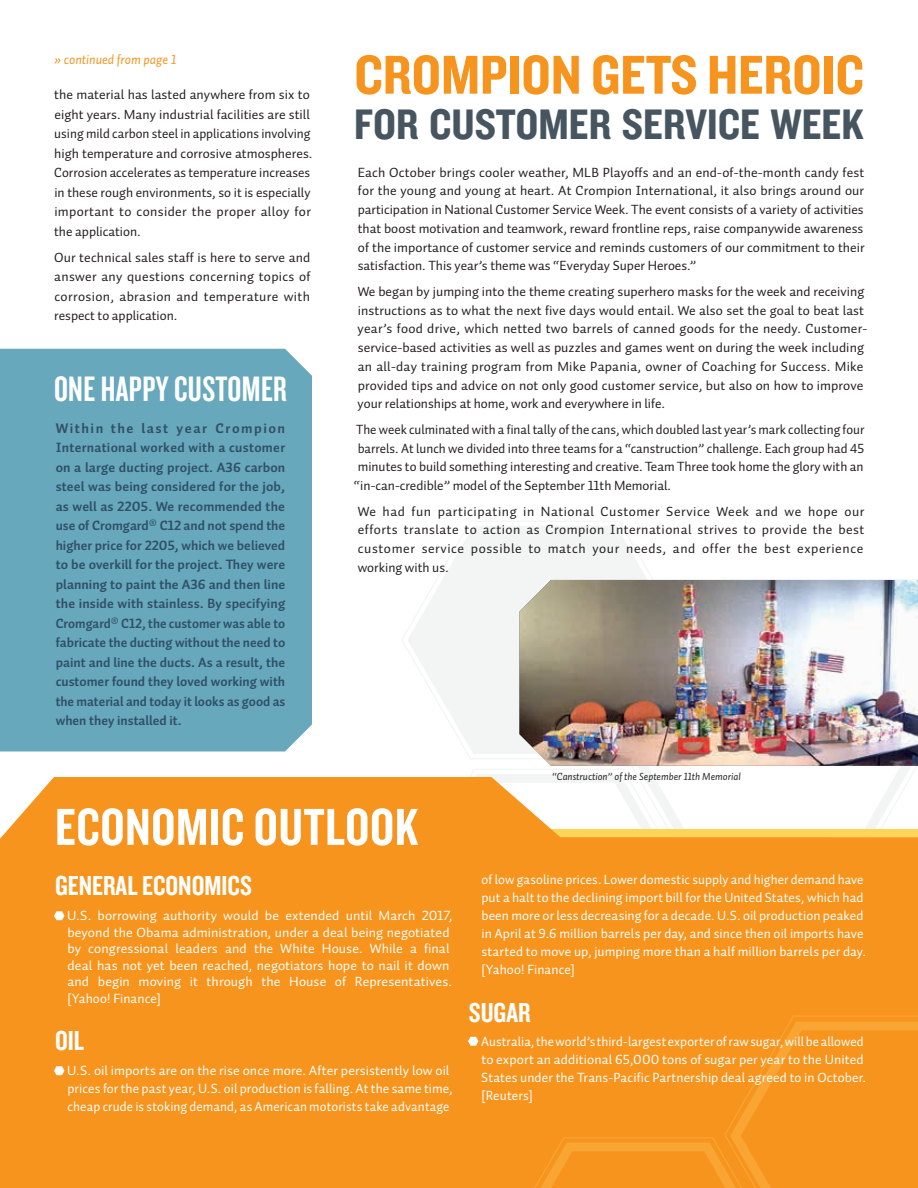
<style>
.page{position:relative;width:918px;height:1188px;background:#fff}
.page>*{position:absolute;margin:0;border:0;box-sizing:border-box;transform-origin:0 0}
.t1{font:56.7px "Knockout HTF50 Welterweight";color:#f7941d}
.t2{font:54px "Knockout HTF49 Liteweight";letter-spacing:.01em;color:#fff}
.t3{font:44.25px "Knockout HTF50 Welterweight";color:#465560}
.t4{font:36.75px "Knockout HTF48 Featherweight";letter-spacing:.01em;color:#fff}
.t5{font:28.5px "Knockout HTF49 Liteweight";color:#fff}
.t6{font:13.95px "Auto 1 Bold LF";letter-spacing:.105em;color:#305066}
.t7{font:13.5px/18.8px "Auto 1 Regular LF";letter-spacing:.005em;color:#231f20;text-align:justify}
.t8{font:13.5px/18px "Auto 1 Regular LF";letter-spacing:.005em;color:#fff}
.t9{font:13.5px/19.5px "Auto 1 Bold LF";color:#305066;text-align:justify}
.t10{font:13.5px "Auto 1 Italic LF";color:#f7941d}
.t11{font:10.5px "Auto 1 Italic LF";color:#231f20}
</style>
<div class="page">
<svg style="left:470px;top:769px;width:158px;height:8px"></svg>
<svg style="left:402px;top:521px;width:286px;height:238px;fill:#f3f4f4"></svg>
<svg style="left:0;top:777px;width:918px;height:411px;background:#f79c2e"></svg>
<svg style="left:495px;top:1015px;width:423px;height:173px;background:#f7951e"></svg>
<svg style="left:54px;top:911px;width:11px;height:9px"></svg>
<svg style="left:54px;top:1066px;width:11px;height:9px"></svg>
<svg style="left:468px;top:1037px;width:11px;height:9px"></svg>
<div style="left:0;top:349px;width:312px;height:403px;background:#67a8bd"></div>
<img style="left:519px;top:580px;width:399px;height:186px">
<p class="t10" style="left:54px;top:51px;width:124px">» continued from page 1</p>
<p class="t7" style="left:54px;top:85px;width:260px;line-height:19.5px;text-align:left">the material has lasted anywhere from six to eight years. Many industrial facilities are still using mild carbon steel in applications involving high temperature and corrosive atmospheres.<br>Corrosion accelerates as temperature increases in these rough environments, so it is especially important to consider the proper alloy for the application.</p>
<p class="t7" style="left:54px;top:248px;width:258px;line-height:19.5px">Our technical sales staff is here to serve and answer any questions concerning topics of corrosion, abrasion and temperature with respect to application.</p>
<h3 class="t4" style="left:54px;top:370px;width:234px">ONE HAPPY CUSTOMER</h3>
<p class="t6" style="left:56px;top:419px;width:231px">Within the last year Crompion</p>
<p class="t9" style="left:56px;top:438px;width:231px">International worked with a customer on a large ducting project. A36 carbon steel was being considered for the job, as well as 2205. We recommended the use of Cromgard® C12 and not spend the higher price for 2205, which we believed to be overkill for the project. They were planning to paint the A36 and then line the inside with stainless. By specifying Cromgard® C12, the customer was able to fabricate the ducting without the need to paint and line the ducts. As a result, the customer found they loved working with the material and today it looks as good as when they installed it.</p>
<h1 class="t1" style="left:354px;top:45px;width:511px">CROMPION GETS HEROIC</h1>
<h3 class="t3" style="left:354px;top:101px;width:511px">FOR CUSTOMER SERVICE WEEK</h3>
<p class="t7" style="left:358px;top:163px;width:509px">Each October brings cooler weather, MLB Playoffs and an end-of-the-month candy fest for the young and young at heart. At Crompion International, it also brings around our participation in National Customer Service Week. The event consists of a variety of activities that boost motivation and teamwork, reward frontline reps, raise companywide awareness of the importance of customer service and reminds customers of our commitment to their satisfaction. This year’s theme was “Everyday Super Heroes.”</p>
<p class="t7" style="left:358px;top:282px;width:511px;text-align:left">We began by jumping into the theme creating superhero masks for the week and receiving instructions as to what the next five days would entail. We also set the goal to beat last year’s food drive, which netted two barrels of canned goods for the needy. Customer&shy;service-based activities as well as puzzles and games went on during the week including an all-day training program from Mike Papania, owner of Coaching for Success. Mike provided tips and advice on not only good customer service, but also on how to improve your relationships at home, work and everywhere in life.</p>
<p class="t7" style="left:354px;top:420px;width:512px">The week culminated with a final tally of the cans, which doubled last year’s mark collecting four barrels. At lunch we divided into three teams for a “canstruction” challenge. Each group had 45 minutes to build something interesting and creative. Team Three took home the glory with an “in-can-credible” model of the September 11th Memorial.</p>
<p class="t7" style="left:358px;top:502px;width:508px">We had fun participating in National Customer Service Week and we hope our efforts translate to action as Crompion International strives to provide the best customer service possible to match your needs, and offer the best experience working with us.</p>
<p class="t11" style="left:552px;top:770px;width:190px">“Canstruction” of the September 11th Memorial</p>
<h2 class="t2" style="left:55px;top:799px;width:365px">ECONOMIC OUTLOOK</h2>
<h3 class="t5" style="left:55px;top:871px;width:198px">GENERAL ECONOMICS</h3>
<p class="t8" style="left:67px;top:908px;width:387px;line-height:16.5px">U.S. borrowing authority would be extended until March 2017, beyond the Obama administration, under a deal being negotiated by congressional leaders and the White House. While a final deal has not yet been reached, negotiators hope to nail it down and begin moving it through the House of Representatives. [Yahoo! Finance]</p>
<h3 class="t5" style="left:55px;top:1026px;width:31px">OIL</h3>
<p class="t8" style="left:67px;top:1062px;width:387px">U.S. oil imports are on the rise once more. After persistently low oil prices for the past year, U.S. oil production is falling. At the same time, cheap crude is stoking demand, as American motorists take advantage</p>
<p class="t8" style="left:481px;top:871px;width:386px">of low gasoline prices. Lower domestic supply and higher demand have put a halt to the declining import bill for the United States, which had been more or less decreasing for a decade. U.S. oil production peaked in April at 9.6 million barrels per day, and since then oil imports have started to move up, jumping more than a half million barrels per day. [Yahoo! Finance]</p>
<h3 class="t5" style="left:469px;top:997px;width:63px">SUGAR</h3>
<p class="t8" style="left:481px;top:1032px;width:387px">Australia, the world’s third-largest exporter of raw sugar, will be allowed to export an additional 65,000 tons of sugar per year to the United States under the Trans-Pacific Partnership deal agreed to in October. [Reuters]</p>
</div>
